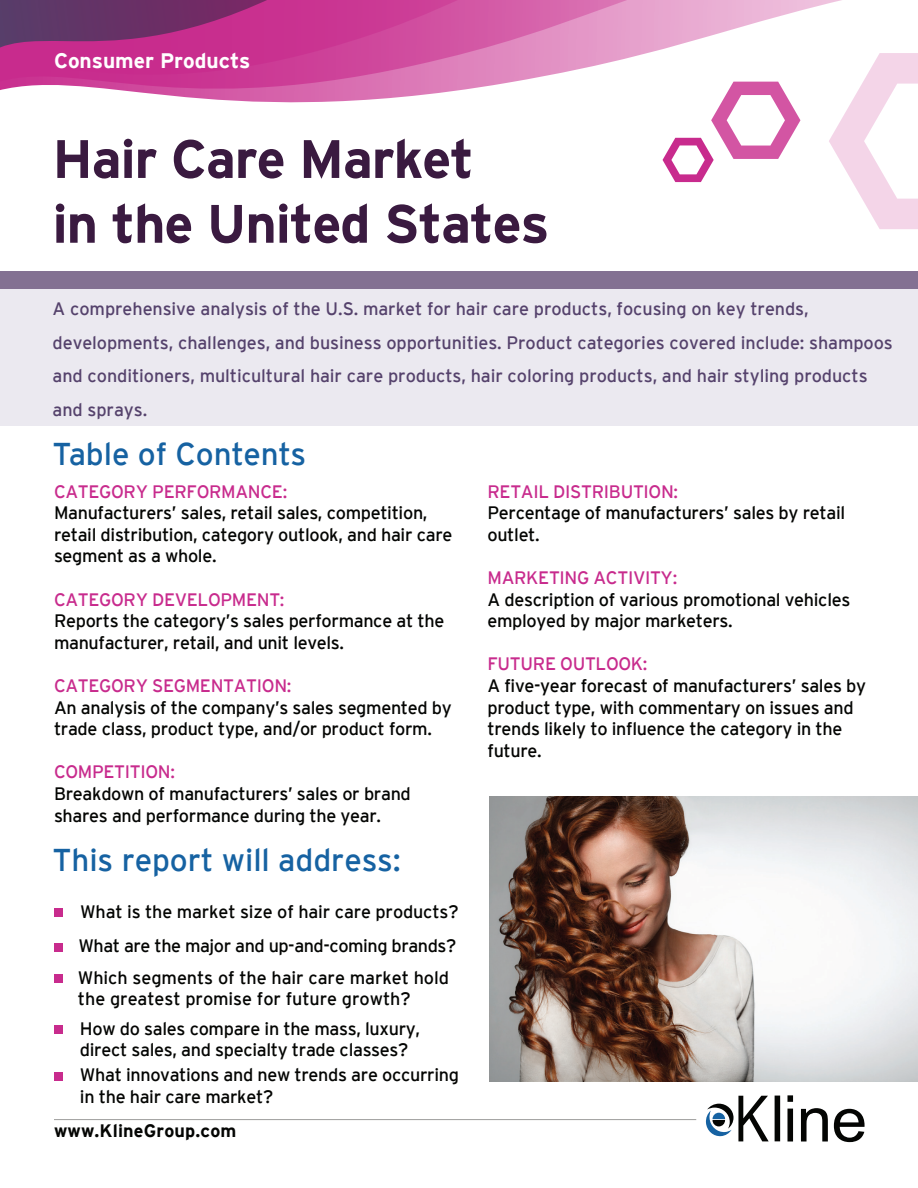
<style>
.page{position:relative;width:918px;height:1188px;background:#fff}
.page>*{position:absolute;margin:0;border:0;box-sizing:border-box;transform-origin:0 0}
.t1{font:700 54px/64.8px "Interstate";letter-spacing:-.02em;color:#3a1a40}
.t2{font:31.5px "Interstate";letter-spacing:-.005em;color:#1662a2}
.t3{font:700 21px "Interstate";color:#fff}
.t4{font:18px/21.6px "Interstate";letter-spacing:-.02em;color:#040503}
.t5{font:18px/33.8px "Interstate";letter-spacing:-.005em;color:#55426c}
.t6{font:18px "Interstate";letter-spacing:-.02em;color:#c82b8d}
.t7{font:700 18px "Interstate";letter-spacing:.01em;color:#040503}
</style>
<div class="page">
<img style="left:490px;top:797px;width:427px;height:285px">
<svg style="left:0;top:0;width:835px;height:101px"></svg>
<div style="left:0;top:287px;width:918px;height:139px;background:#ebe9f0"></div>
<svg style="left:0;top:0;width:653px;height:79px;background:#d970b2"></svg>
<svg style="left:0;top:0;width:542px;height:57px;background:#b03d8b"></svg>
<svg style="left:706px;top:1095px;width:159px;height:47px"></svg>
<hr style="left:54px;top:1119px;width:642px;height:1px;background:#9d9d9c">
<svg style="left:663px;top:82px;width:137px;height:100px"></svg>
<svg style="left:829px;top:53px;width:89px;height:176px"></svg>
<div style="left:0;top:272px;width:918px;height:18px;background:#837192"></div>
<div style="left:54px;top:908px;width:9px;height:9px;background:#c82b8d"></div>
<div style="left:54px;top:1025px;width:9px;height:9px;background:#c82b8d"></div>
<div style="left:54px;top:943px;width:9px;height:9px;background:#c82b8d"></div>
<div style="left:54px;top:974px;width:9px;height:9px;background:#c82b8d"></div>
<div style="left:54px;top:1072px;width:9px;height:9px;background:#c82b8d"></div>
<p class="t3" style="left:54px;top:49px;width:198px">Consumer Products</p>
<h1 class="t1" style="left:52px;top:126px;width:498px">Hair Care Market<br>in the United States</h1>
<p class="t5" style="left:53px;top:291px;width:842px">A comprehensive analysis of the U.S. market for hair care products, focusing on key trends, developments, challenges, and business opportunities. Product categories covered include: shampoos and conditioners, multicultural hair care products, hair coloring products, and hair styling products and sprays.</p>
<h2 class="t2" style="left:52px;top:436px;width:255px">Table of Contents</h2>
<p class="t6" style="left:54px;top:481px;width:235px">CATEGORY PERFORMANCE:</p>
<p class="t4" style="left:54px;top:502px;width:400px">Manufacturers’ sales, retail sales, competition, retail distribution, category outlook, and hair care segment as a whole.</p>
<p class="t6" style="left:54px;top:589px;width:232px">CATEGORY DEVELOPMENT:</p>
<p class="t4" style="left:54px;top:610px;width:392px">Reports the category’s sales performance at the manufacturer, retail, and unit levels.</p>
<p class="t6" style="left:54px;top:676px;width:239px">CATEGORY SEGMENTATION:</p>
<p class="t4" style="left:54px;top:696px;width:399px">An analysis of the company’s sales segmented by trade class, product type, and/or product form.</p>
<p class="t6" style="left:54px;top:762px;width:122px">COMPETITION:</p>
<p class="t4" style="left:54px;top:783px;width:358px">Breakdown of manufacturers’ sales or brand shares and performance during the year.</p>
<p class="t6" style="left:487px;top:481px;width:192px">RETAIL DISTRIBUTION:</p>
<p class="t4" style="left:487px;top:502px;width:359px">Percentage of manufacturers’ sales by retail outlet.</p>
<p class="t6" style="left:487px;top:568px;width:191px">MARKETING ACTIVITY:</p>
<p class="t4" style="left:487px;top:588px;width:364px">A description of various promotional vehicles employed by major marketers.</p>
<p class="t6" style="left:487px;top:654px;width:161px">FUTURE OUTLOOK:</p>
<p class="t4" style="left:487px;top:675px;width:380px">A five-year forecast of manufacturers’ sales by product type, with commentary on issues and trends likely to influence the category in the future.</p>
<h2 class="t2" style="left:52px;top:842px;width:350px">This report will address:</h2>
<p class="t4" style="left:79px;top:894px;width:382px;line-height:34px">What is the market size of hair care products?<br>What are the major and up-and-coming brands?</p>
<p class="t4" style="left:78px;top:966px;width:373px">Which segments of the hair care market hold the greatest promise for future growth?</p>
<p class="t4" style="left:80px;top:1017px;width:342px">How do sales compare in the mass, luxury, direct sales, and specialty trade classes?</p>
<p class="t4" style="left:80px;top:1064px;width:381px">What innovations and new trends are occurring in the hair care market?</p>
<p class="t7" style="left:54px;top:1120px;width:184px">www.KlineGroup.com</p>
</div>
